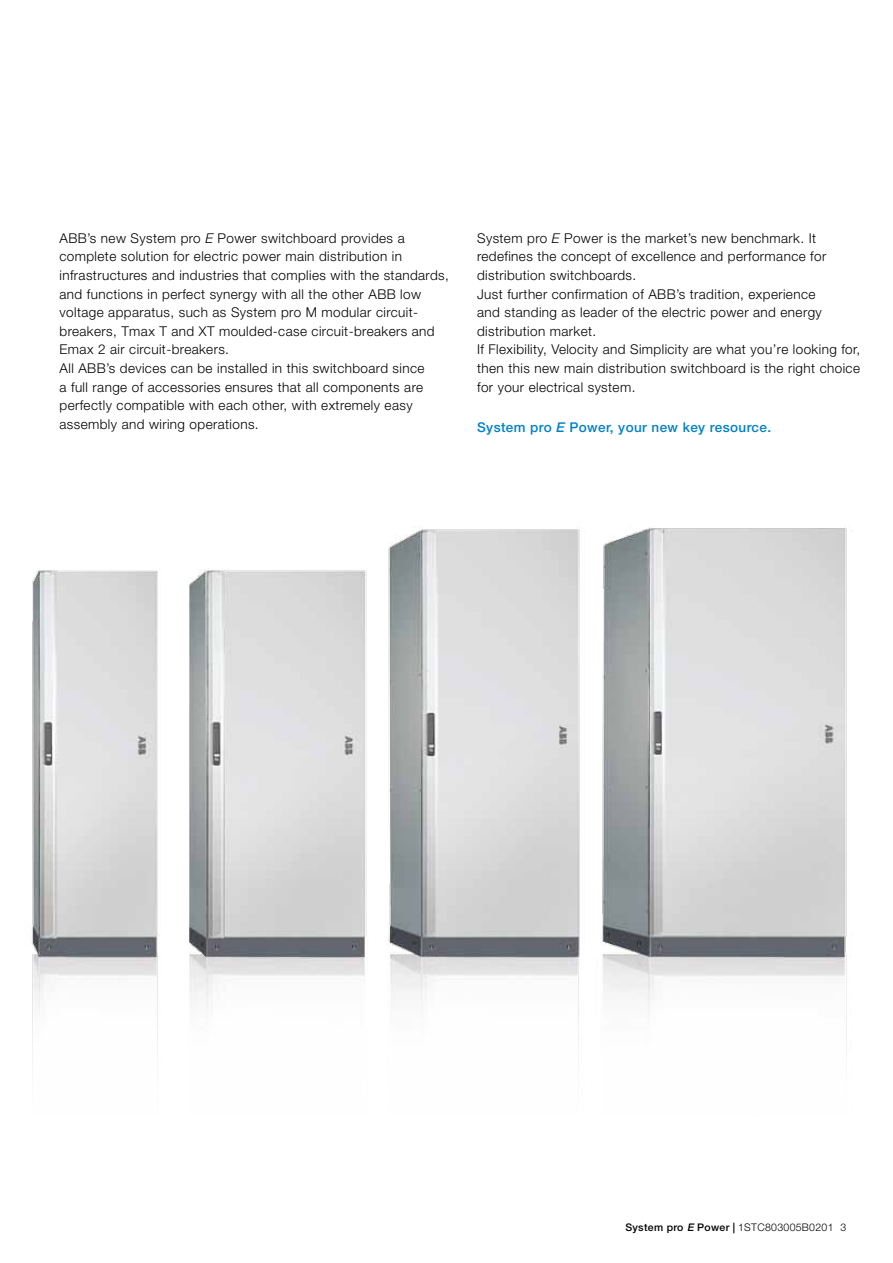
<style>
.page{position:relative;width:893px;height:1263px;background:#fff}
.page>*{position:absolute;margin:0;border:0;box-sizing:border-box;transform-origin:0 0}
.t1{font:300 13.5px/18.6px "Helvetica Neue LT";letter-spacing:.03em;color:#000}
.t2{font:500 13.5px "Helvetica Neue LT";letter-spacing:.03em;color:#0081c7}
.t3{font:300 10.5px "Helvetica Neue LT";letter-spacing:.03em;color:#000}
.s1{font-style:italic}
.s2{font-weight:500}
.s3{font-weight:500;font-style:italic}
</style>
<div class="page">
<img style="left:32px;top:526px;width:820px;height:531px">
<p class="t1" style="left:60px;top:228px;width:391px">ABB’s new System pro <span class="s1">E</span> Power switchboard provides a complete solution for electric power main distribution in infrastructures and industries that complies with the standards, and functions in perfect synergy with all the other ABB low voltage apparatus, such as System pro M modular circuit&shy;breakers, Tmax T and XT moulded-case circuit-breakers and Emax 2 air circuit-breakers.<br>All ABB’s devices can be installed in this switchboard since<br>a full range of accessories ensures that all components are perfectly compatible with each other, with extremely easy assembly and wiring operations.</p>
<p class="t1" style="left:477px;top:228px;width:385px">System pro <span class="s1">E</span> Power is the market’s new benchmark. It redefines the concept of excellence and performance for distribution switchboards.<br>Just further confirmation of ABB’s tradition, experience<br>and standing as leader of the electric power and energy distribution market.<br>If Flexibility, Velocity and Simplicity are what you’re looking for, then this new main distribution switchboard is the right choice for your electrical system.</p>
<p class="t2" style="left:477px;top:419px;width:296px">System pro <span class="s1">E</span> Power, your new key resource.</p>
<p class="t3" style="left:625px;top:1221px;width:222px"><span class="s2">System pro</span> <span class="s3">E</span> <span class="s2">Power |</span> 1STC803005B0201 3</p>
</div>
